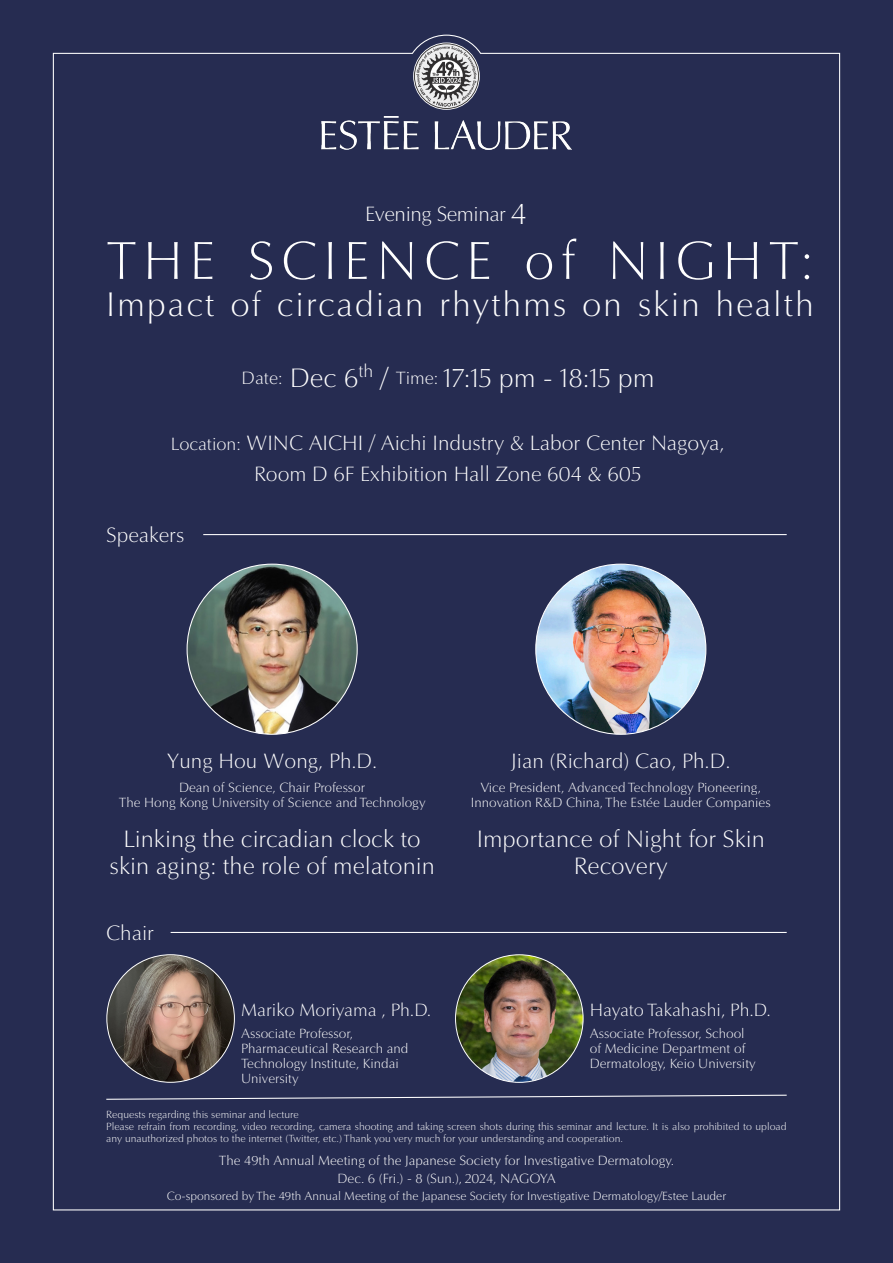
<style>
.page{position:relative;width:893px;height:1263px;background:#262c51}
.page>*{position:absolute;margin:0;border:0;box-sizing:border-box;transform-origin:0 0}
.セミナータイトル{font:54px "Optima EL Text";letter-spacing:.115em;color:#fff}
.セミナータイトル-2{font:34.5px "Optima EL Text";letter-spacing:.05em;color:#fff}
.ev_smi_4{font:30px "Optima EL Text";color:#fff}
.セミナータイトル-3{font:27px "Optima EL Text";color:#fff}
.t1{font:24px/27px "Optima EL Text";color:#fff;text-align:center}
.会場info{font:21px "Optima EL Text";color:#fff}
.ev_smi_4-2{font:21px "Optima EL Text";letter-spacing:-.02em;color:#fff}
.会場info-2{font:18px "Optima EL Text";color:#fff}
.セミナータイトル-4{font:18px "Optima EL Text";color:#fff}
.表紙クレジット{font:13.5px/15px "Optima EL Text";color:#fff}
.表紙クレジット-2{font:12px "Optima EL Text";color:#fff}
.録画禁止{font:10.5px/12px "Optima EL Text";color:#fff}
.s1{font-size:27px}
</style>
<div class="page">
<div style="left:52px;top:34px;width:789px;height:1177px;background:#262c51"></div>
<svg style="left:105px;top:1094px;width:683px;height:6px;background:#4c516f"></svg>
<svg style="left:414px;top:43px;width:65px;height:66px;background:#909097"></svg>
<img style="left:536px;top:564px;width:170px;height:170px;border-radius:85px">
<img style="left:107px;top:955px;width:127px;height:127px;border-radius:64px">
<img style="left:455px;top:955px;width:128px;height:127px;border-radius:64px">
<img style="left:187px;top:564px;width:170px;height:170px;border-radius:85px">
<hr style="left:203px;top:534px;width:584px;height:1px;background:#fff">
<hr style="left:171px;top:932px;width:616px;height:1px;background:#fff">
<img style="left:321px;top:116px;width:251px;height:33px">
<p class="セミナータイトル" style="left:106px;top:229px;width:111px">THE</p>
<p class="セミナータイトル-2" style="left:106px;top:284px;width:110px">Impact</p>
<p class="ev_smi_4" style="left:511px;top:196px;width:17px">4</p>
<p class="ev_smi_4-2" style="left:365px;top:201px;width:142px">Evening Seminar</p>
<p class="セミナータイトル" style="left:247px;top:229px;width:247px">SCIENCE</p>
<p class="セミナータイトル" style="left:524px;top:229px;width:53px">of</p>
<p class="セミナータイトル" style="left:607px;top:229px;width:208px">NIGHT:</p>
<p class="セミナータイトル-2" style="left:231px;top:284px;width:32px">of</p>
<p class="セミナータイトル-2" style="left:277px;top:284px;width:148px">circadian</p>
<p class="セミナータイトル-2" style="left:439px;top:284px;width:129px">rhythms</p>
<p class="セミナータイトル-2" style="left:582px;top:284px;width:41px">on</p>
<p class="セミナータイトル-2" style="left:638px;top:284px;width:64px">skin</p>
<p class="セミナータイトル-4" style="left:242px;top:368px;width:42px">Date:</p>
<p class="セミナータイトル-4" style="left:358px;top:360px;width:31px"><span class="s1">/</span>th</p>
<p class="セミナータイトル-3" style="left:290px;top:362px;width:70px">Dec 6</p>
<p class="セミナータイトル-3" style="left:443px;top:362px;width:213px">17:15 pm - 18:15 pm</p>
<p class="セミナータイトル-4" style="left:396px;top:368px;width:44px">Time:</p>
<p class="セミナータイトル-2" style="left:716px;top:284px;width:100px">health</p>
<p class="会場info" style="left:246px;top:430px;width:480px">WINC AICHI / Aichi Industry &amp; Labor Center Nagoya,</p>
<p class="会場info-2" style="left:171px;top:433px;width:72px">Location:</p>
<p class="会場info" style="left:106px;top:523px;width:80px">Speakers</p>
<p class="会場info" style="left:254px;top:462px;width:389px">Room D F6 Exhibition Hall Zone 604 &amp; 605</p>
<p class="会場info" style="left:167px;top:749px;width:212px">Yung Hou Wong, Ph D. .</p>
<p class="表紙クレジット" style="left:179px;top:780px;width:188px">Dean of Science, Chair Professor</p>
<p class="表紙クレジット" style="left:119px;top:795px;width:308px">The Hong Kong University of Science and Technology</p>
<p class="会場info" style="left:511px;top:749px;width:221px">Jian (Richard) Cao, Ph D. .</p>
<p class="表紙クレジット" style="left:471px;top:780px;width:301px;text-align:center">Vice President, Advanced Technology Pioneering,<br>Innovation &amp;R D China, The Estée Lauder Companies</p>
<p class="t1" style="left:110px;top:825px;width:327px">Linking the circadian clock to skin aging: the role of melatonin</p>
<p class="t1" style="left:477px;top:825px;width:290px">Importance of Night for Skin<br>Recovery</p>
<p class="会場info" style="left:106px;top:921px;width:49px">Chair</p>
<p class="会場info-2" style="left:241px;top:1000px;width:192px">Mariko Moriyama , Ph D. .</p>
<p class="表紙クレジット" style="left:241px;top:1025px;width:169px">Associate Professor,<br>Pharmaceutical Research and<br>Technology Institute, Kindai<br>University</p>
<p class="会場info-2" style="left:590px;top:1000px;width:182px">Hayato Takahashi, Ph D. .</p>
<p class="表紙クレジット" style="left:590px;top:1025px;width:167px">Associate Professor, School of Medicine Department of<br>Dermatology, Keio University</p>
<p class="録画禁止" style="left:106px;top:1108px;width:194px">Requests regarding this seminar and lecture</p>
<p class="録画禁止" style="left:106px;top:1120px;width:682px">Please refrain from recording, video recording, camera shooting and taking screen shots during this seminar and lecture. isIt also prohibited to upload any unauthorized photos to the internet (Twitter, etc ) . Thank you very much for your understanding and cooperation.</p>
<p class="表紙クレジット" style="left:219px;top:1153px;width:457px">The 49th Annual Meeting of the Japanese Society for Investigative Dermatology.</p>
<p class="表紙クレジット" style="left:338px;top:1171px;width:220px">Dec 6. (Fri 8-) . (Sun ,). 2024, NAGOYA</p>
<p class="表紙クレジット-2" style="left:167px;top:1189px;width:561px">Co-sponsored by The 49th Annual Meeting of the Japanese Society for Investigative Dermatology/Estee Lauder</p>
</div>
